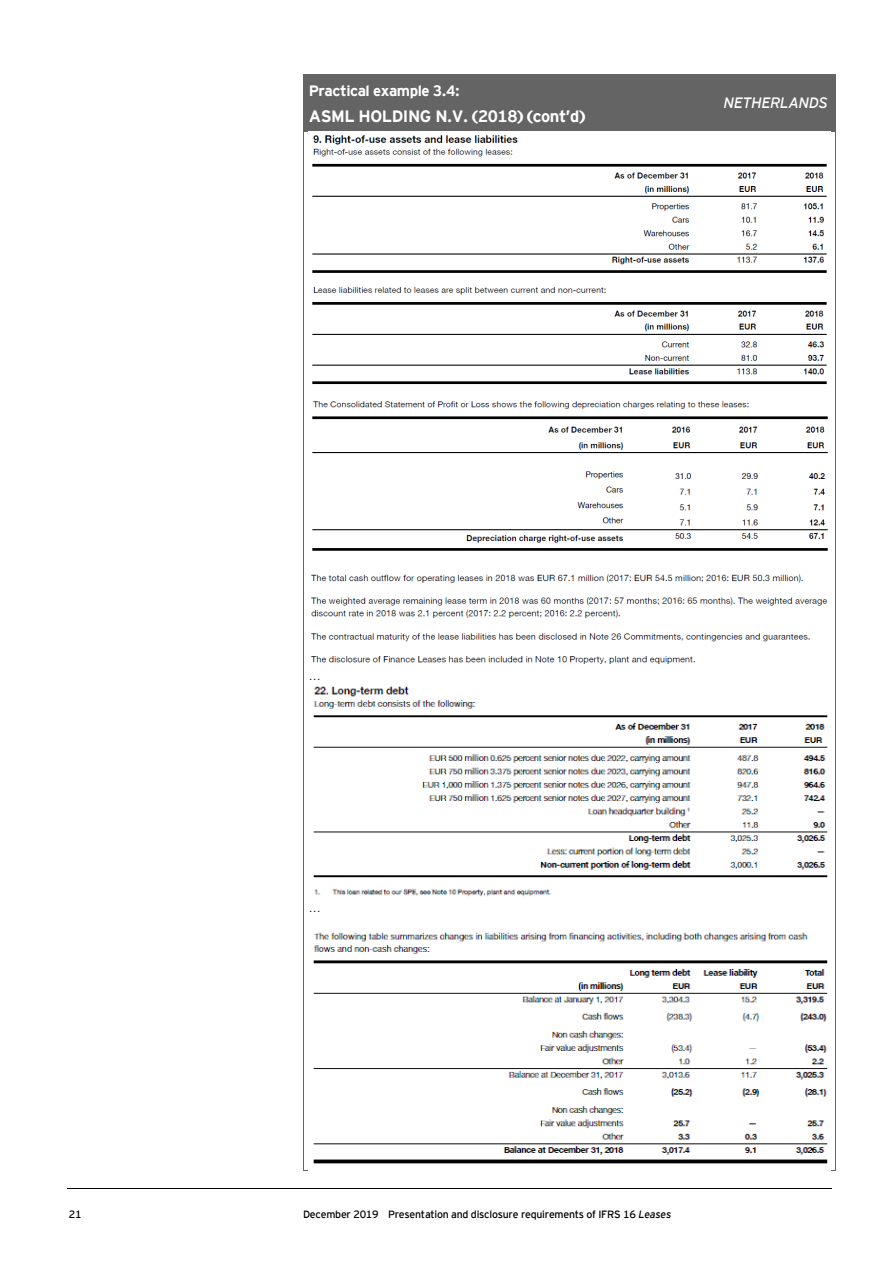
<style>
.page{position:relative;width:894px;height:1263px;background:#fff}
.page>*{position:absolute;margin:0;border:0;box-sizing:border-box;transform-origin:0 0}
.t1{font:700 16.5px "EY Interstate";letter-spacing:-.025em;color:#fff}
.t2{font:700 15px "EY Interstate";letter-spacing:-.03em;color:#fff}
.t3{font:italic 15px "EY Interstate";letter-spacing:-.03em;color:#fff}
.t4{font:12px "Times New Roman";color:#000}
.t5{font:10.5px "EY Interstate";letter-spacing:-.025em;color:#000}
.s1{font-style:italic}
</style>
<div class="page">
<hr style="left:67px;top:1188px;width:764px;height:1px;background:#000">
<div style="left:304px;top:75px;width:413px;height:56px;background:#646464"></div>
<div style="left:718px;top:75px;width:116px;height:56px;background:#646464"></div>
<hr style="left:304px;top:74px;width:413px;height:1px;background:#646464">
<hr style="left:718px;top:74px;width:116px;height:1px;background:#646464">
<hr style="left:303px;top:75px;width:1px;height:56px;background:#646464">
<hr style="left:717px;top:75px;width:1px;height:56px;background:#646464">
<hr style="left:834px;top:75px;width:1px;height:56px;background:#646464">
<hr style="left:304px;top:131px;width:413px;height:1px;background:#646464">
<hr style="left:718px;top:131px;width:116px;height:1px;background:#646464">
<hr style="left:303px;top:131px;width:1px;height:1039px;background:#646464">
<hr style="left:304px;top:1170px;width:530px;height:1px;background:#646464">
<hr style="left:834px;top:131px;width:1px;height:1039px;background:#646464">
<img style="left:308px;top:131px;width:521px;height:420px">
<img style="left:310px;top:574px;width:518px;height:90px">
<img style="left:313px;top:686px;width:515px;height:211px">
<img style="left:313px;top:932px;width:515px;height:232px">
<p class="t2" style="left:308px;top:81px;width:152px">Practical example 3.4:</p>
<p class="t1" style="left:308px;top:106px;width:278px">ASML HOLDING N.V. (2018) (cont’d)</p>
<p class="t3" style="left:723px;top:94px;width:106px">NETHERLANDS</p>
<p class="t4" style="left:308px;top:669px;width:13px">…</p>
<p class="t4" style="left:308px;top:902px;width:13px">…</p>
<p class="t5" style="left:69px;top:1208px;width:14px">21</p>
<p class="t5" style="left:303px;top:1208px;width:369px">December 2019 Presentation and disclosure requirements of IFRS 16 <span class="s1">Leases</span></p>
</div>
